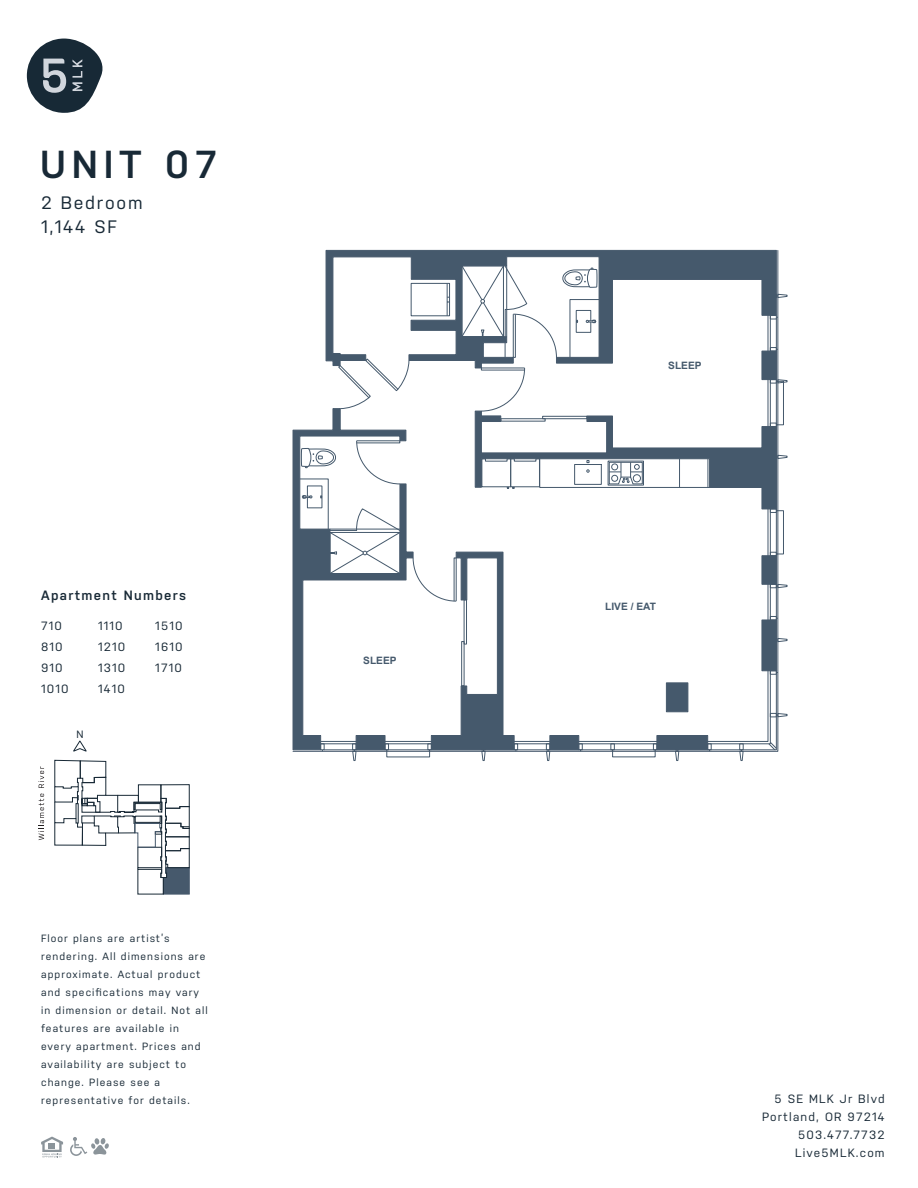
<style>
.page{position:relative;width:918px;height:1188px;background:#fff}
.page>*{position:absolute;margin:0;border:0;box-sizing:border-box;transform-origin:0 0}
.t1{font:600 39px "Nudista";letter-spacing:.15em;color:#182936}
.t2{font:18px/24px "Nudista";letter-spacing:.1em;color:#182936}
.t3{font:600 13.5px "Nudista";letter-spacing:.1em;color:#182936}
.t4{font:12px/21px "Nudista";letter-spacing:.1em;color:#182936}
.t5{font:10.65px "Nudista";color:#182936}
.t6{font:10.5px/18px "Nudista";letter-spacing:.1em;color:#182936}
.t7{font:700 10.2px "Arial";color:#45596c}
</style>
<div class="page">
<svg style="left:38px;top:794px;width:6px;height:46px"></svg>
<svg style="left:38px;top:766px;width:6px;height:22px"></svg>
<svg style="left:54px;top:760px;width:136px;height:135px"></svg>
<svg style="left:73px;top:740px;width:14px;height:12px"></svg>
<svg style="left:27px;top:39px;width:76px;height:74px"></svg>
<svg style="left:41px;top:1137px;width:22px;height:21px"></svg>
<svg style="left:70px;top:1137px;width:39px;height:19px"></svg>
<svg style="left:292px;top:249px;width:496px;height:512px"></svg>
<div style="left:656px;top:284px;width:34px;height:15px;border:1px solid #45596c;border-radius:2px"></div>
<div style="left:691px;top:284px;width:34px;height:15px;border:1px solid #45596c;border-radius:2px"></div>
<h1 class="t1" style="left:40px;top:136px;width:178px">UNIT 07</h1>
<h2 class="t2" style="left:41px;top:190px;width:103px">2 Bedroom<br>1,144 SF</h2>
<p class="t3" style="left:41px;top:586px;width:147px">Apartment Numbers</p>
<p class="t4" style="left:41px;top:614px;width:29px">710<br>810<br>910<br>1010</p>
<p class="t4" style="left:98px;top:614px;width:29px">1110<br>1210<br>1310<br>1410</p>
<p class="t4" style="left:155px;top:614px;width:29px;text-align:justify">1510<br>1610<br>1710</p>
<p class="t5" style="left:76px;top:727px;width:9px">N</p>
<p class="t6" style="left:41px;top:928px;width:168px">Floor plans are artist’s rendering. All dimensions are approximate. Actual product and specifications may vary in dimension or detail. Not all features are available in every apartment. Prices and availability are subject to change. Please see a representative for details.</p>
<p class="t7" style="left:363px;top:654px;width:35px">SLEEP</p>
<p class="t7" style="left:347px;top:660px;width:35px">SLEEP</p>
<p class="t7" style="left:668px;top:358px;width:35px">SLEEP</p>
<p class="t7" style="left:605px;top:600px;width:52px">LIVE / EAT</p>
<p class="t4" style="left:762px;top:1088px;width:124px;line-height:18px;text-align:right">5 SE MLK Jr Blvd<br>Portland, OR 97214<br>503.477.7732<br>Live5MLK.com</p>
</div>
